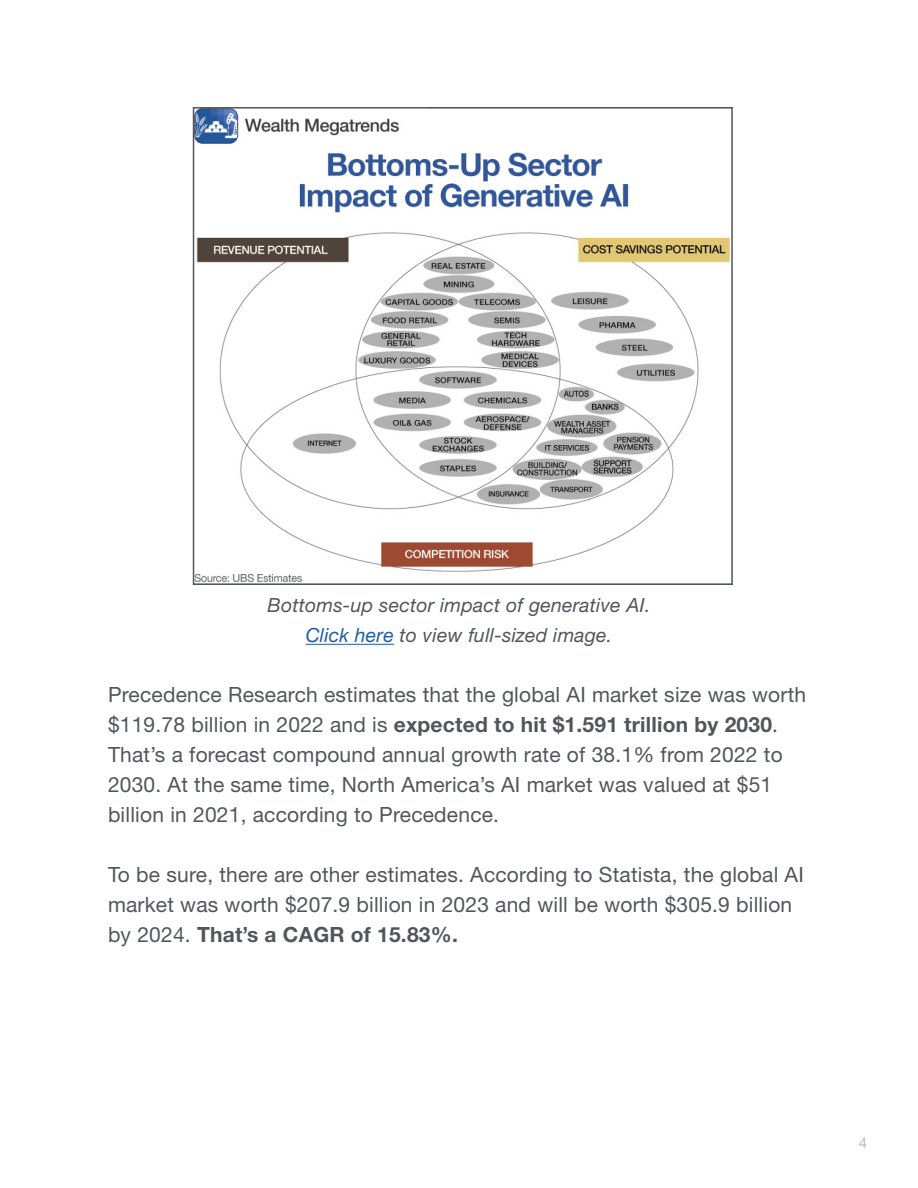
<style>
.page{position:relative;width:918px;height:1188px;background:#fff}
.page>*{position:absolute;margin:0;border:0;box-sizing:border-box;transform-origin:0 0}
.t1{font:21px/30px "Helvetica Neue LT Std";letter-spacing:.01em;color:#52555b}
.t2{font:italic 19.5px/30px "Helvetica Neue LT Std";letter-spacing:.01em;color:#52555b;text-align:center}
.t3{font:15px "Helvetica Neue LT Std";color:#b9babb}
.s1{color:#215e9e}
.s2{font-weight:700}
</style>
<div class="page">
<hr style="left:306px;top:644px;width:88px;height:1px;background:#215e9e">
<img style="left:196px;top:110px;width:534px;height:472px">
<div style="left:193px;top:107px;width:540px;height:478px;border:2px solid #52555b"></div>
<p class="t2" style="left:268px;top:590px;width:384px">Bottoms-up sector impact of generative AI.<br><span class="s1">Click here</span> to view full-sized image.</p>
<p class="t1" style="left:108px;top:680px;width:700px">Precedence Research estimates that the global AI market size was worth $119.78 billion in 2022 and is <span class="s2">expected to hit $1.591 trillion by 2030</span>.<br>That’s a forecast compound annual growth rate of 38.1% from 2022 to 2030. At the same time, North America’s AI market was valued at $51 billion in 2021, according to Precedence.</p>
<p class="t1" style="left:108px;top:860px;width:697px">To be sure, there are other estimates. According to Statista, the global AI market was worth $207.9 billion in 2023 and will be worth $305.9 billion by 2024. <span class="s2">That’s a CAGR of 15.83%.</span></p>
<p class="t3" style="left:859px;top:1133px;width:10px">4</p>
</div>
